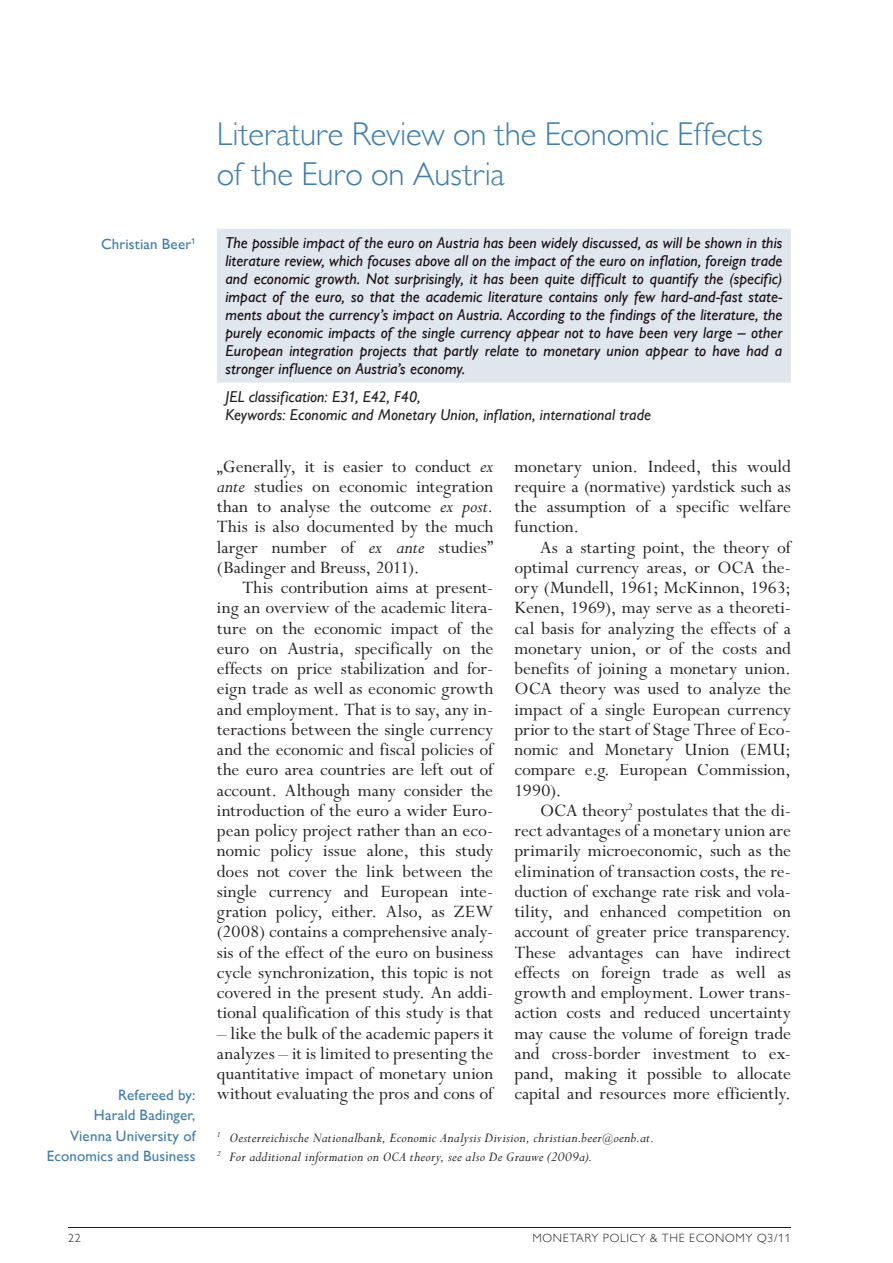
<style>
.page{position:relative;width:893px;height:1263px;background:#fff}
.page>*{position:absolute;margin:0;border:0;box-sizing:border-box;transform-origin:0 0}
.t1{font:300 33px/40.5px "Gill Sans MT Pro";letter-spacing:-.005em;color:#3e7dad}
.t2{font:19.5px/20.2px "Perpetua Std";color:#231f20;text-align:justify}
.t3{font:italic 500 15.75px/18px "Gill Sans MT Pro";letter-spacing:.005em;color:#160d10;text-align:justify}
.t4{font:italic 500 15.75px/18px "Gill Sans MT Pro";letter-spacing:.005em;color:#231f20}
.t5{font:italic 15px/19.2px "Perpetua Std";letter-spacing:.015em;color:#231f20}
.t6{font:500 15px/20.2px "Gill Sans MT Pro";letter-spacing:.01em;color:#3e7dad;text-align:right}
.t7{font:300 12px "Gill Sans MT Pro";letter-spacing:.06em;color:#231f20}
.s1{font-style:italic;font-size:20.25px}
.s2{font-size:12px}
</style>
<div class="page">
<hr style="left:68px;top:1227px;width:723px;height:1px;background:#231f20">
<div style="left:217px;top:229px;width:574px;height:154px;background:#e0e6ed"></div>
<div style="left:226px;top:237px;width:22px;height:11px;background:#e0e6ed"></div>
<div style="left:252px;top:237px;width:530px;height:15px;background:#e0e6ed"></div>
<div style="left:226px;top:255px;width:556px;height:15px;background:#e0e6ed"></div>
<div style="left:226px;top:273px;width:556px;height:15px;background:#e0e6ed"></div>
<div style="left:225px;top:291px;width:557px;height:15px;background:#e0e6ed"></div>
<div style="left:226px;top:309px;width:556px;height:15px;background:#e0e6ed"></div>
<div style="left:226px;top:327px;width:557px;height:15px;background:#e0e6ed"></div>
<div style="left:226px;top:345px;width:556px;height:15px;background:#e0e6ed"></div>
<div style="left:226px;top:363px;width:238px;height:15px;background:#e0e6ed"></div>
<p class="t6" style="left:101px;top:233px;width:96px">Christian Beer<sup>1</sup></p>
<h1 class="t1" style="left:217px;top:113px;width:548px">Literature Review on the Economic Effects of the Euro on Austria</h1>
<p class="t3" style="left:225px;top:234px;width:559px">The possible impact of the euro on Austria has been widely discussed, as will be shown in this literature review, which focuses above all on the impact of the euro on inflation, foreign trade and economic growth. Not surprisingly, it has been quite difficult to quantify the (specific) impact of the euro, so that the academic literature contains only few hard-and-fast state&shy;ments about the currency’s impact on Austria. According to the findings of the literature, the purely economic impacts of the single currency appear not to have been very large – other European integration projects that partly relate to monetary union appear to have had a stronger influence on Austria’s economy.</p>
<p class="t4" style="left:225px;top:387px;width:427px">JEL classification: E31, E42, F40,<br>Keywords: Economic and Monetary Union, inflation, international trade</p>
<p class="t2" style="left:217px;top:457px;width:278px">„Generally, it is easier to conduct <span class="s1">ex ante</span> studies on economic integration than to analyse the outcome <span class="s1">ex post.<br></span>This is also documented by the much larger number of <span class="s1">ex ante</span> studies” (Badinger and Breuss, 2011).</p>
<p class="t2" style="left:217px;top:578px;width:278px;text-indent:26px">This contribution aims at present&shy;ing an overview of the academic litera&shy;ture on the economic impact of the euro on Austria, specifically on the effects on price stabilization and for&shy;eign trade as well as economic growth and employment. That is to say, any in&shy;teractions between the single currency and the economic and fiscal policies of the euro area countries are left out of account. Although many consider the introduction of the euro a wider Euro&shy;pean policy project rather than an eco&shy;nomic policy issue alone, this study does not cover the link between the single currency and European inte&shy;gration policy, either. Also, as ZEW (2008) contains a comprehensive analy&shy;sis of the effect of the euro on business cycle synchronization, this topic is not covered in the present study. An addi&shy;tional qualification of this study is that</p>
<p class="t2" style="left:217px;top:1024px;width:278px">– like the bulk of the academic papers it analyzes – it is limited to presenting the quantitative impact of monetary union without evaluating the pros and cons of</p>
<p class="t2" style="left:514px;top:457px;width:278px">monetary union. Indeed, this would require a (normative) yardstick such as the assumption of a specific welfare function.</p>
<p class="t2" style="left:514px;top:538px;width:278px;text-indent:26px">As a starting point, the theory of optimal currency areas, or OCA the&shy;ory (Mundell, 1961; McKinnon, 1963; Kenen, 1969), may serve as a theoreti&shy;cal basis for analyzing the effects of a monetary union, or of the costs and benefits of joining a monetary union.<br>OCA theory was used to analyze the impact of a single European currency prior to the start of Stage Three of Eco&shy;nomic and Monetary Union (EMU; compare e.g. European Commission, 1990).</p>
<p class="t2" style="left:514px;top:801px;width:278px;text-indent:26px">OCA theory<sup>2</sup> postulates that the di&shy;rect advantages of a monetary union are primarily microeconomic, such as the elimination of transaction costs, the re&shy;duction of exchange rate risk and vola&shy;tility, and enhanced competition on account of greater price transparency.<br>These advantages can have indirect effects on foreign trade as well as growth and employment. Lower trans&shy;action costs and reduced uncertainty may cause the volume of foreign trade and cross-border investment to ex&shy;pand, making it possible to allocate</p>
<p class="t6" style="left:118px;top:1085px;width:79px">Refereed by:</p>
<p class="t2" style="left:514px;top:1084px;width:278px">capital and resources more efficiently.</p>
<p class="t6" style="left:47px;top:1105px;width:150px">Harald Badinger,<br>Vienna University of<br>Economics and Business</p>
<p class="t5" style="left:217px;top:1128px;width:439px"><sup>1</sup> Oesterreichische Nationalbank, Economic Analysis Division, christian.beer<span class="s2">@</span>oenb.at.<br><sup>2</sup> For additional information on OCA theory, see also De Grauwe (2009a).</p>
<p class="t7" style="left:68px;top:1231px;width:14px">22</p>
<p class="t7" style="left:532px;top:1231px;width:260px">MONETARY POLICY &amp; THE ECONOMY Q3/11</p>
</div>
